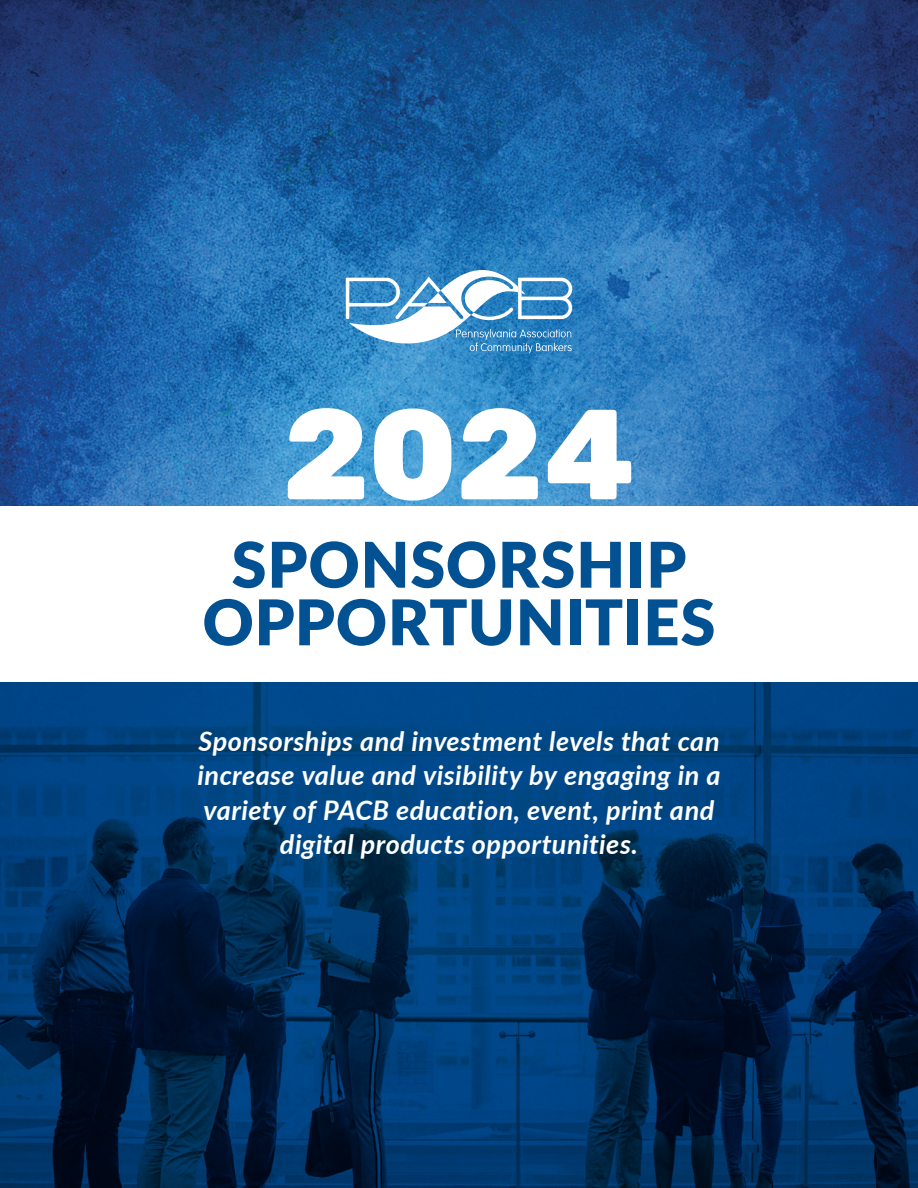
<style>
.page{position:relative;width:918px;height:1188px;background:#fff}
.page>*{position:absolute;margin:0;border:0;box-sizing:border-box;transform-origin:0 0}
.t1{font:800 127.8px "Rubik";color:#fff}
.t2{font:900 63px/57.6px "Lato";letter-spacing:.015em;color:#015193;text-align:center}
.t3{font:italic 700 27px/34.5px "Lato";letter-spacing:.015em;color:#fff;text-align:center}
</style>
<div class="page">
<img style="left:0;top:0;width:918px;height:506px">
<svg style="left:0;top:682px;width:918px;height:506px;background:#003263"></svg>
<svg style="left:346px;top:270px;width:226px;height:83px"></svg>
<h1 class="t1" style="left:283px;top:384px;width:354px">2024</h1>
<h2 class="t2" style="left:203px;top:533px;width:514px">SPONSORSHIP<br>OPPORTUNITIES</h2>
<p class="t3" style="left:197px;top:722px;width:525px">Sponsorships and investment levels that can increase value and visibility by engaging in a variety of PACB education, event, print and digital products opportunities.</p>
</div>
